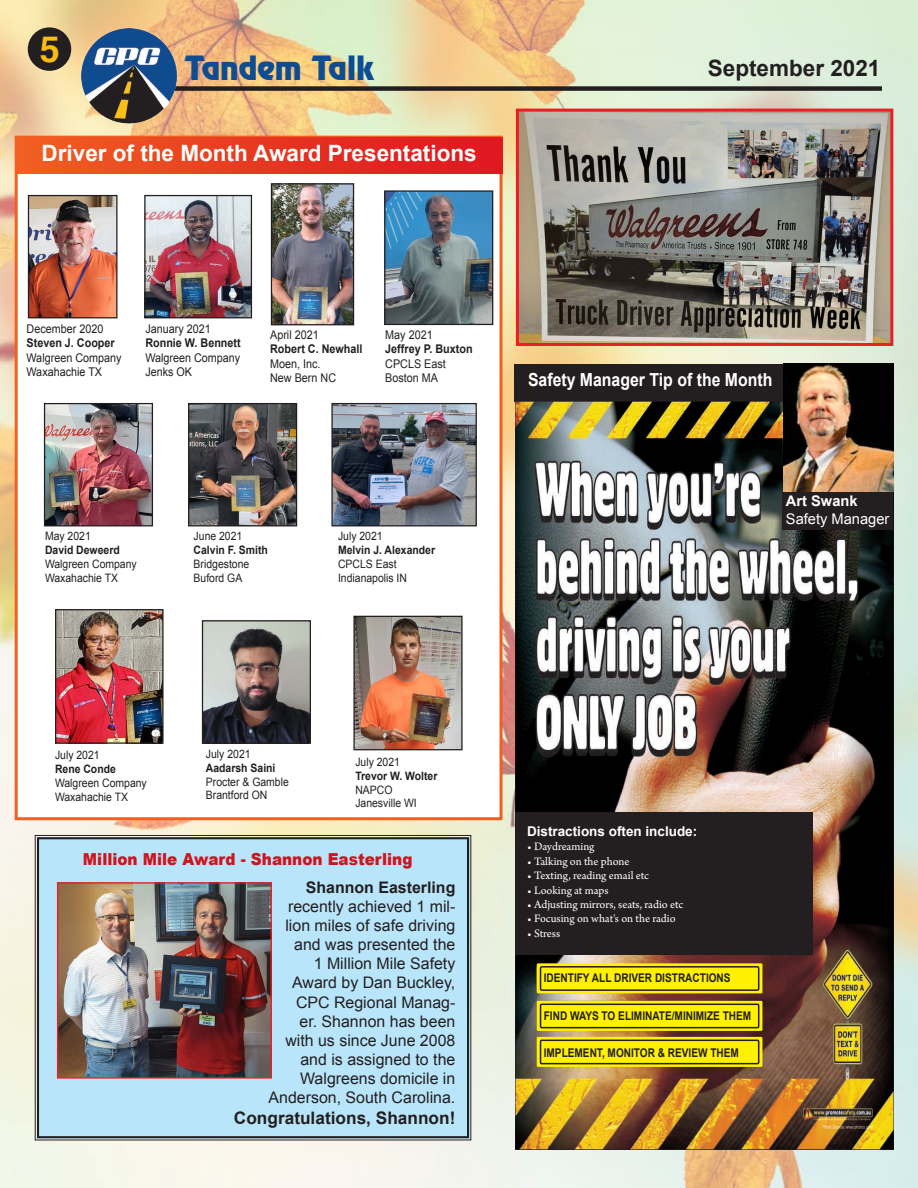
<style>
.page{position:relative;width:918px;height:1188px;background:#fff}
.page>*{position:absolute;margin:0;border:0;box-sizing:border-box;transform-origin:0 0}
.t1{font:700 36px "Helvetica";color:#fdbc12}
.t2{font:30px "Revue";color:#0f4d92}
.t3{font:700 22.5px "Arial";color:#fff}
.t4{font:700 22.5px "Arial";color:#231f20}
.t5{font:700 18px "Arial";color:#fff;scale:.88 1}
.t6{font:700 17.25px "Arial";color:#231f20}
.t7{font:900 16.5px "Arial";color:#cd151d;scale:.92 1}
.t8{font:15.9px/19px "Arial";color:#231f20;text-align:right}
.t9{font:14.7px "Arial";color:#fff}
.t10{font:700 14.7px "Arial";color:#fff}
.t11{font:700 13.5px "Arial";color:#fff}
.t12{font:12px "Arno Pro";color:#fff}
.t13{font:12px "Arial";color:#231f20;scale:.9 1}
.t14{font:700 12px "Arial";color:#231f20;scale:.84 1}
.t15{font:700 12px "Arial";color:#231f20;scale:.9 1}
.t16{font:11.55px "Arial";color:#231f20;scale:.9 1}
.t17{font:700 11.55px "Arial";color:#231f20;scale:.9 1}
.s1{font-weight:700}
</style>
<div class="page">
<img style="left:0;top:0;width:918px;height:1188px">
<div style="left:15px;top:136px;width:488px;height:684px;background:#fff;border:3px solid #f26021"></div>
<div style="left:28px;top:27px;width:43px;height:44px;background:#231f20;border-radius:50%"></div>
<div style="left:515px;top:364px;width:278px;height:37px;background:#231f20"></div>
<img style="left:515px;top:401px;width:378px;height:749px">
<img style="left:783px;top:364px;width:110px;height:128px">
<div style="left:783px;top:492px;width:110px;height:37px;background:#231f20"></div>
<img style="left:520px;top:113px;width:369px;height:229px">
<div style="left:516px;top:109px;width:377px;height:237px;border:3px solid #ee1d23"></div>
<div style="left:16px;top:137px;width:487px;height:36px;background:linear-gradient(to right,#f15f21,#de1321)"></div>
<img style="left:30px;top:197px;width:86px;height:119px">
<div style="left:28px;top:195px;width:90px;height:123px;border:1px solid #231f20"></div>
<img style="left:146px;top:197px;width:104px;height:119px">
<div style="left:144px;top:195px;width:108px;height:123px;border:1px solid #231f20"></div>
<img style="left:273px;top:185px;width:79px;height:138px">
<div style="left:271px;top:183px;width:83px;height:142px;border:1px solid #231f20"></div>
<img style="left:190px;top:405px;width:105px;height:119px">
<div style="left:188px;top:403px;width:109px;height:123px;border:1px solid #231f20"></div>
<img style="left:386px;top:192px;width:105px;height:131px">
<div style="left:384px;top:190px;width:109px;height:135px;border:1px solid #231f20"></div>
<img style="left:46px;top:405px;width:105px;height:119px">
<div style="left:44px;top:403px;width:109px;height:123px;border:1px solid #231f20"></div>
<img style="left:333px;top:405px;width:142px;height:119px">
<div style="left:331px;top:403px;width:146px;height:123px;border:1px solid #231f20"></div>
<img style="left:57px;top:611px;width:105px;height:131px">
<div style="left:55px;top:609px;width:109px;height:135px;border:1px solid #231f20"></div>
<img style="left:204px;top:622px;width:105px;height:120px">
<div style="left:202px;top:620px;width:109px;height:124px;border:1px solid #231f20"></div>
<img style="left:355px;top:618px;width:106px;height:130px">
<div style="left:353px;top:616px;width:110px;height:134px;border:1px solid #231f20"></div>
<div style="left:35px;top:835px;width:437px;height:306px;background:#b9e5fa"></div>
<div style="left:37px;top:837px;width:432px;height:301px;border:2px solid #231f20"></div>
<img style="left:59px;top:884px;width:211px;height:193px">
<div style="left:57px;top:882px;width:215px;height:197px;border:1px solid #ee1d23"></div>
<div style="left:99px;top:86px;width:783px;height:5px;background:#231f20"></div>
<img style="left:82px;top:28px;width:95px;height:96px">
<div style="left:515px;top:813px;width:298px;height:142px;background:#231f20"></div>
<div style="left:537px;top:963px;width:225px;height:30px;background:#fff101"></div>
<svg style="left:537px;top:1001px;width:225px;height:30px"></svg>
<svg style="left:537px;top:1037px;width:225px;height:30px"></svg>
<div style="left:540px;top:966px;width:219px;height:25px;border:2px solid #231f20"></div>
<div style="left:541px;top:1004px;width:218px;height:24px;background:#fff101"></div>
<div style="left:540px;top:1004px;width:219px;height:24px;border:2px solid #231f20"></div>
<div style="left:541px;top:1040px;width:218px;height:24px;background:#fff101"></div>
<div style="left:540px;top:1040px;width:219px;height:24px;border:2px solid #231f20"></div>
<p class="t1" style="left:40px;top:20px;width:22px">5</p>
<p class="t2" style="left:185px;top:48px;width:190px">Tandem Talk</p>
<p class="t3" style="left:42px;top:138px;width:437px">Driver of the Month Award Presentations</p>
<p class="t4" style="left:708px;top:53px;width:174px">September 2021</p>
<p class="t13" style="left:27px;top:321px;width:87px">December 2020</p>
<p class="t15" style="left:27px;top:335px;width:100px">Steven J. Cooper</p>
<p class="t13" style="left:27px;top:349px;width:107px">Walgreen Company</p>
<p class="t13" style="left:27px;top:364px;width:86px">Waxahachie TX</p>
<p class="t13" style="left:145px;top:321px;width:74px">January 2021</p>
<p class="t15" style="left:145px;top:335px;width:108px">Ronnie W. Bennett</p>
<p class="t13" style="left:145px;top:349px;width:107px">Walgreen Company</p>
<p class="t13" style="left:145px;top:364px;width:54px">Jenks OK</p>
<p class="t13" style="left:270px;top:327px;width:56px">April 2021</p>
<p class="t15" style="left:270px;top:341px;width:104px">Robert C. Newhall</p>
<p class="t13" style="left:270px;top:355px;width:58px">Moen, Inc.</p>
<p class="t13" style="left:270px;top:370px;width:75px">New Bern NC</p>
<p class="t13" style="left:385px;top:327px;width:54px">May 2021</p>
<p class="t15" style="left:385px;top:341px;width:99px">Jeffrey P. Buxton</p>
<p class="t13" style="left:385px;top:355px;width:69px">CPCLS East</p>
<p class="t13" style="left:385px;top:370px;width:60px">Boston MA</p>
<p class="t16" style="left:45px;top:529px;width:52px">May 2021</p>
<p class="t17" style="left:45px;top:543px;width:85px">David Deweerd</p>
<p class="t16" style="left:45px;top:557px;width:104px">Walgreen Company</p>
<p class="t16" style="left:45px;top:571px;width:83px">Waxahachie TX</p>
<p class="t16" style="left:194px;top:529px;width:56px">June 2021</p>
<p class="t17" style="left:194px;top:543px;width:84px">Calvin F. Smith</p>
<p class="t16" style="left:194px;top:557px;width:63px">Bridgestone</p>
<p class="t16" style="left:194px;top:571px;width:56px">Buford GA</p>
<p class="t16" style="left:338px;top:529px;width:51px">July 2021</p>
<p class="t17" style="left:338px;top:543px;width:109px">Melvin J. Alexander</p>
<p class="t16" style="left:338px;top:557px;width:67px">CPCLS East</p>
<p class="t16" style="left:338px;top:571px;width:78px">Indianapolis IN</p>
<p class="t5" style="left:528px;top:368px;width:279px">Safety Manager Tip of the Month</p>
<p class="t10" style="left:786px;top:492px;width:73px">Art Swank</p>
<p class="t9" style="left:786px;top:509px;width:105px">Safety Manager</p>
<p class="t16" style="left:55px;top:748px;width:51px">July 2021</p>
<p class="t17" style="left:55px;top:761px;width:69px">Rene Conde</p>
<p class="t16" style="left:55px;top:775px;width:104px">Walgreen Company</p>
<p class="t16" style="left:55px;top:789px;width:83px">Waxahachie TX</p>
<p class="t16" style="left:206px;top:746px;width:51px">July 2021</p>
<p class="t17" style="left:206px;top:760px;width:79px">Aadarsh Saini</p>
<p class="t16" style="left:206px;top:774px;width:94px">Procter &amp; Gamble</p>
<p class="t16" style="left:206px;top:788px;width:70px">Brantford ON</p>
<p class="t16" style="left:355px;top:754px;width:51px">July 2021</p>
<p class="t17" style="left:355px;top:768px;width:93px">Trevor W. Wolter</p>
<p class="t16" style="left:355px;top:782px;width:43px">NAPCO</p>
<p class="t16" style="left:355px;top:796px;width:70px">Janesville WI</p>
<p class="t7" style="left:83px;top:847px;width:360px">Million Mile Award - Shannon Easterling</p>
<p class="t8" style="left:285px;top:878px;width:172px"><span class="s1">Shannon Easterling </span>recently achieved 1 mil&shy;lion miles of safe driving and was presented the<br>1 Million Mile Safety<br>Award by Dan Buckley,<br>CPC Regional Manag&shy;er. Shannon has been with us since June 2008 and is assigned to the<br>Walgreens domicile in</p>
<p class="t8" style="left:269px;top:1088px;width:188px">Anderson, South Carolina.</p>
<p class="t6" style="left:234px;top:1106px;width:223px">Congratulations, Shannon!</p>
<p class="t11" style="left:527px;top:822px;width:172px">Distractions often include:</p>
<p class="t12" style="left:527px;top:840px;width:69px">• Daydreaming</p>
<p class="t12" style="left:527px;top:854px;width:104px">• Talking on the phone</p>
<p class="t12" style="left:527px;top:869px;width:123px">• Texting, reading email etc</p>
<p class="t12" style="left:527px;top:883px;width:83px">• Looking at maps</p>
<p class="t12" style="left:527px;top:898px;width:158px">• Adjusting mirrors, seats, radio etc</p>
<p class="t12" style="left:527px;top:912px;width:150px">• Focusing on what's on the radio</p>
<p class="t12" style="left:527px;top:926px;width:35px">• Stress</p>
<p class="t14" style="left:544px;top:970px;width:224px">IDENTIFY ALL DRIVER DISTRACTIONS</p>
<p class="t14" style="left:544px;top:1008px;width:249px">FIND WAYS TO ELIMINATE/MINIMIZE THEM</p>
<p class="t14" style="left:544px;top:1045px;width:234px">IMPLEMENT, MONITOR &amp; REVIEW THEM</p>
</div>
